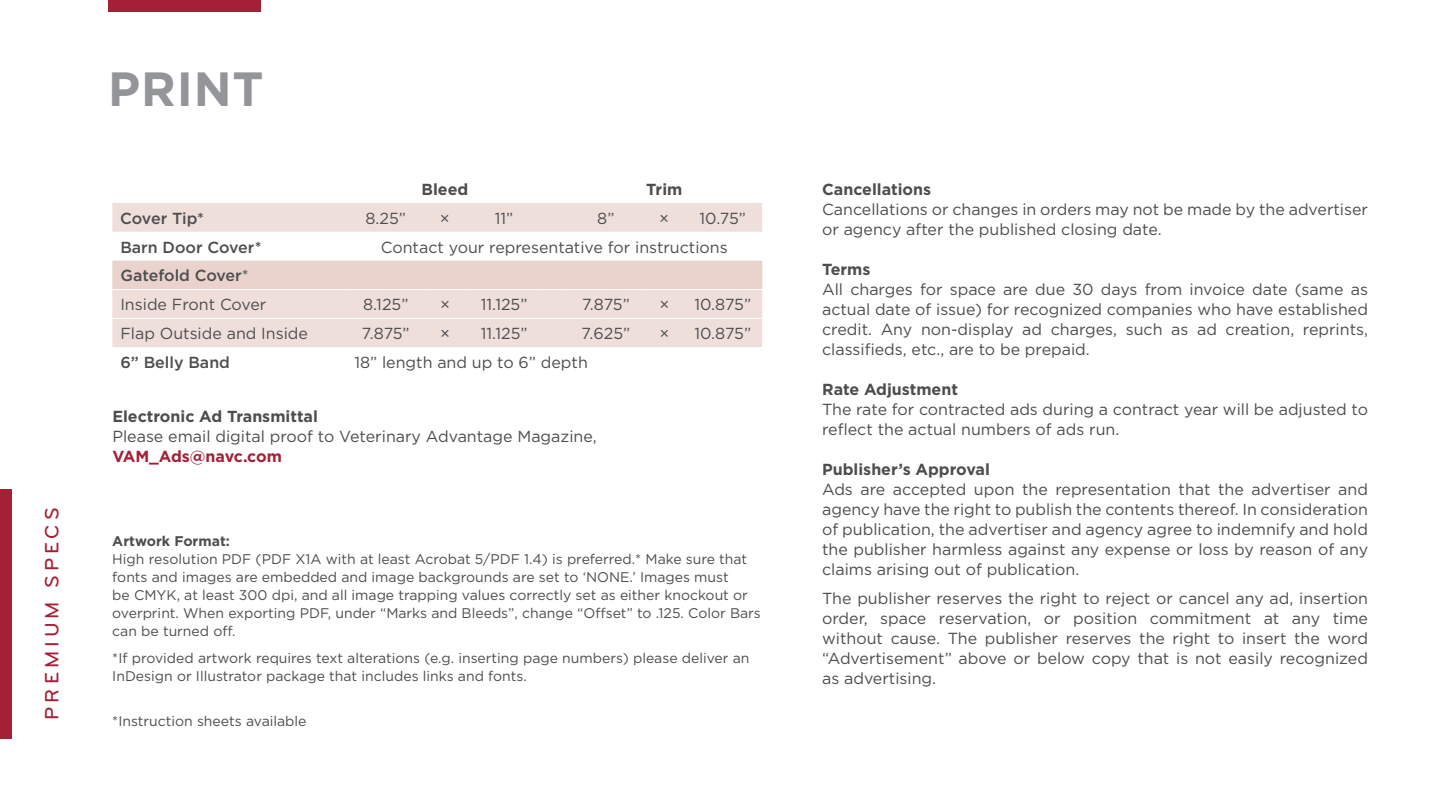
<style>
.page{position:relative;width:1440px;height:811px;background:#fff}
.page>*{position:absolute;margin:0;border:0;box-sizing:border-box;transform-origin:0 0}
.t1{font:700 48px "Gotham";letter-spacing:.02em;color:#939598}
.t2{font:500 20px "Bryant";letter-spacing:.2em;color:#a42036}
.t3{font:16px/20px "Gotham";color:#4d4d4f}
.t4{font:700 16px "Gotham";color:#4d4d4f}
.t5{font:500 16px "Gotham";color:#4d4d4f}
.t6{font:700 16px "Gotham";letter-spacing:-.015em;color:#a42036}
.t7{font:14px/18px "Gotham";color:#4d4d4f}
.t8{font:700 14px "Gotham";color:#4d4d4f}
.s1{font-weight:500}
</style>
<div class="page">
<div style="left:0;top:489px;width:12px;height:249px;background:#a42036"></div>
<div style="left:108px;top:0;width:153px;height:12px;background:#a42036"></div>
<div style="left:112px;top:203px;width:650px;height:144px;background:#efdfdb"></div>
<svg style="left:112px;top:232px;width:650px;height:58px"></svg>
<hr style="left:566px;top:289px;width:79px;height:1px;background:#fff">
<hr style="left:645px;top:289px;width:38px;height:1px;background:#fff">
<hr style="left:683px;top:289px;width:79px;height:1px;background:#fff">
<hr style="left:112px;top:318px;width:234px;height:1px;background:#fff">
<hr style="left:346px;top:318px;width:79px;height:1px;background:#fff">
<hr style="left:425px;top:318px;width:40px;height:1px;background:#fff">
<hr style="left:465px;top:318px;width:79px;height:1px;background:#fff">
<svg style="left:544px;top:318px;width:22px;height:1px"></svg>
<hr style="left:566px;top:318px;width:79px;height:1px;background:#fff">
<hr style="left:645px;top:318px;width:38px;height:1px;background:#fff">
<hr style="left:683px;top:318px;width:79px;height:1px;background:#fff">
<p class="t2" style="left:41px;top:719px;width:213px;rotate:-90deg">PREMIUM SPECS</p>
<h1 class="t1" style="left:108px;top:58px;width:157px">PRINT</h1>
<p class="t4" style="left:422px;top:179px;width:48px">Bleed</p>
<p class="t4" style="left:646px;top:179px;width:38px">Trim</p>
<p class="t5" style="left:120px;top:208px;width:85px">Cover Tip*</p>
<p class="t3" style="left:366px;top:208px;width:42px">8.25”</p>
<p class="t3" style="left:440px;top:208px;width:11px">×</p>
<p class="t3" style="left:495px;top:208px;width:20px">11”</p>
<p class="t3" style="left:597px;top:208px;width:19px">8”</p>
<p class="t3" style="left:659px;top:208px;width:11px">×</p>
<p class="t3" style="left:700px;top:208px;width:48px">10.75”</p>
<p class="t5" style="left:120px;top:236px;width:143px">Barn Door Cover*</p>
<p class="t3" style="left:381px;top:237px;width:349px">Contact your representative for instructions</p>
<p class="t3" style="left:120px;top:261px;width:148px;line-height:28.8px"><span class="s1">Gatefold Cover</span>*<br>Inside Front Cover</p>
<p class="t3" style="left:363px;top:294px;width:47px">8.125”</p>
<p class="t3" style="left:440px;top:294px;width:11px">×</p>
<p class="t3" style="left:481px;top:294px;width:48px">11.125”</p>
<p class="t3" style="left:582px;top:294px;width:49px">7.875”</p>
<p class="t3" style="left:659px;top:294px;width:11px">×</p>
<p class="t3" style="left:694px;top:294px;width:58px">10.875”</p>
<p class="t3" style="left:120px;top:323px;width:189px">Flap Outside and Inside</p>
<p class="t3" style="left:362px;top:323px;width:49px">7.875”</p>
<p class="t3" style="left:440px;top:323px;width:11px">×</p>
<p class="t3" style="left:481px;top:323px;width:48px">11.125”</p>
<p class="t3" style="left:582px;top:323px;width:50px">7.625”</p>
<p class="t3" style="left:659px;top:323px;width:11px">×</p>
<p class="t3" style="left:694px;top:323px;width:58px">10.875”</p>
<p class="t5" style="left:120px;top:352px;width:111px">6” Belly Band</p>
<p class="t3" style="left:354px;top:352px;width:235px">18” length and up to 6” depth</p>
<p class="t4" style="left:112px;top:405px;width:207px">Electronic Ad Transmittal</p>
<p class="t3" style="left:112px;top:426px;width:486px">Please email digital proof to Veterinary Advantage Magazine,</p>
<p class="t6" style="left:112px;top:445px;width:171px">VAM_Ads@navc.com</p>
<p class="t8" style="left:112px;top:532px;width:119px">Artwork Format:</p>
<p class="t7" style="left:112px;top:550px;width:650px">High resolution PDF (PDF X1A with at least Acrobat 5/PDF 1.4) is preferred.* Make sure that fonts and images are embedded and image backgrounds are set to ‘NONE.’ Images must<br>be CMYK, at least 300 dpi, and all image trapping values correctly set as either knockout or overprint. When exporting PDF, under “Marks and Bleeds”, change “Offset” to .125. Color Bars can be turned off.</p>
<p class="t7" style="left:112px;top:649px;width:639px">*If provided artwork requires text alterations (e.g. inserting page numbers) please deliver an<br>InDesign or Illustrator package that includes links and fonts.</p>
<p class="t7" style="left:112px;top:711px;width:196px">*Instruction sheets available</p>
<p class="t4" style="left:822px;top:179px;width:111px">Cancellations</p>
<p class="t3" style="left:822px;top:199px;width:547px">Cancellations or changes in orders may not be made by the advertiser or agency after the published closing date.</p>
<p class="t4" style="left:822px;top:259px;width:50px">Terms</p>
<p class="t3" style="left:822px;top:279px;width:547px;text-align:justify">All charges for space are due 30 days from invoice date (same as actual date of issue) for recognized companies who have established credit. Any non-display ad charges, such as ad creation, reprints, classifieds, etc., are to be prepaid.</p>
<p class="t4" style="left:822px;top:379px;width:137px">Rate Adjustment</p>
<p class="t3" style="left:822px;top:399px;width:547px">The rate for contracted ads during a contract year will be adjusted to reflect the actual numbers of ads run.</p>
<p class="t4" style="left:822px;top:459px;width:169px">Publisher’s Approval</p>
<p class="t3" style="left:822px;top:479px;width:548px;text-align:justify">Ads are accepted upon the representation that the advertiser and agency have the right to publish the contents thereof. In consideration of publication, the advertiser and agency agree to indemnify and hold the publisher harmless against any expense or loss by reason of any claims arising out of publication.</p>
<p class="t3" style="left:822px;top:588px;width:547px;text-align:justify">The publisher reserves the right to reject or cancel any ad, insertion order, space reservation, or position commitment at any time without cause. The publisher reserves the right to insert the word “Advertisement” above or below copy that is not easily recognized as advertising.</p>
</div>
